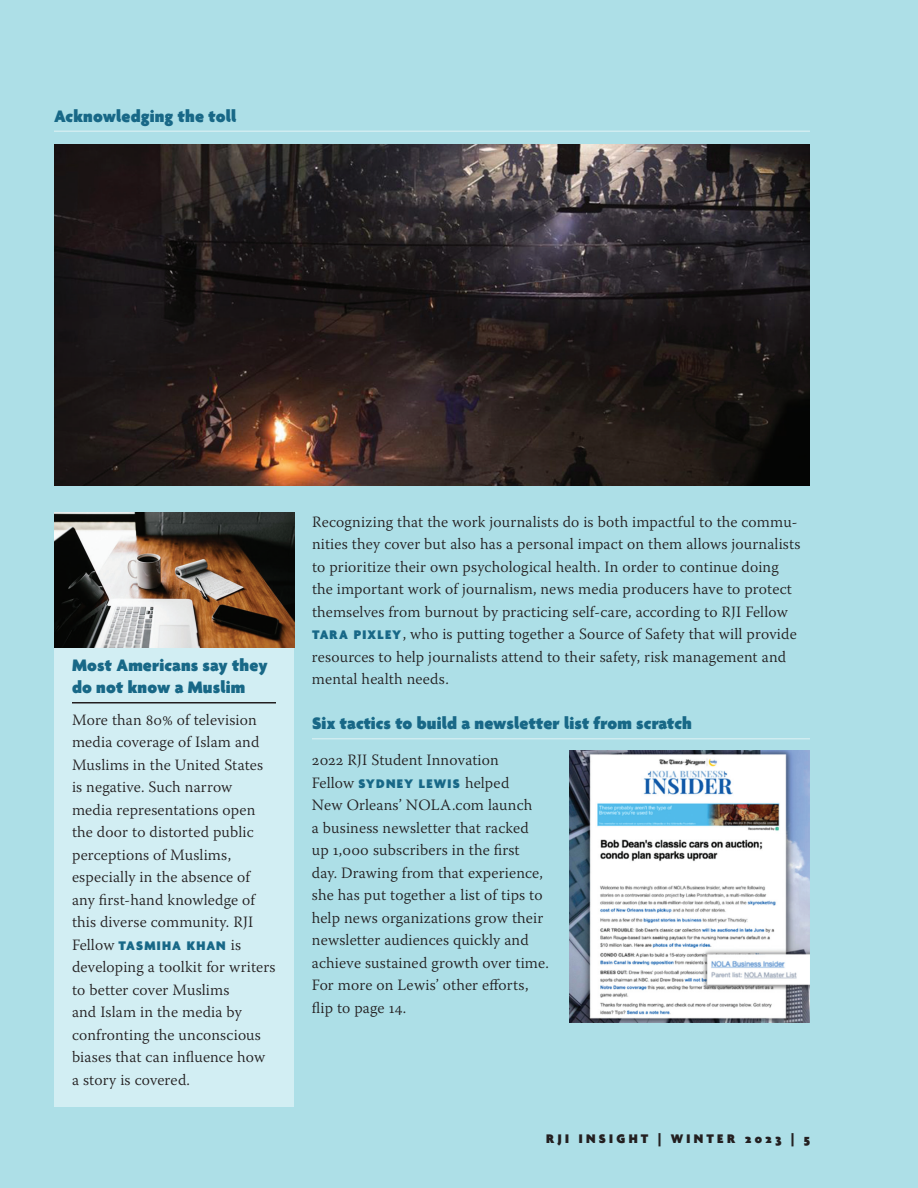
<style>
.page{position:relative;width:918px;height:1188px;background:#addfe7}
.page>*{position:absolute;margin:0;border:0;box-sizing:border-box;transform-origin:0 0}
.t1{font:900 18px/22.5px "Agenda One";letter-spacing:.01em;color:#186887}
.t2{font:300 15.75px/22.5px "Warnock Pro";letter-spacing:.01em;color:#231f20}
.t3{font:900 13.5px "Agenda One";letter-spacing:.25em;color:#231f20}
.t4{font:900 13.5px "Agenda One";letter-spacing:.07em;color:#186887}
.s1{font-family:"Warnock Pro";font-weight:300;font-size:15.75px;color:#231f20}
.s2{font-family:"Agenda One";font-weight:900;font-size:13.5px;color:#186887}
</style>
<div class="page">
<div style="left:54px;top:513px;width:240px;height:594px;background:#d2eef3"></div>
<img style="left:54px;top:144px;width:756px;height:342px">
<img style="left:570px;top:750px;width:240px;height:273px">
<img style="left:54px;top:512px;width:240px;height:135px">
<hr style="left:72px;top:702px;width:204px;height:2px;background:#231f20">
<hr style="left:312px;top:738px;width:498px;height:2px;background:#d0ecf0">
<hr style="left:54px;top:130px;width:756px;height:2px;background:#d0ecf0">
<p class="t1" style="left:54px;top:104px;width:184px">Acknowledging the toll</p>
<p class="t1" style="left:72px;top:653px;width:197px">Most Americans say they do not know a Muslim</p>
<p class="t2" style="left:72px;top:708px;width:193px">More than 80% of television media coverage of Islam and<br>Muslims in the United States is negative. Such narrow media representations open the door to distorted public perceptions of Muslims, especially in the absence of any first-hand knowledge of this diverse community. RJI</p>
<p class="t4" style="left:72px;top:937px;width:171px"><span class="s1">Fellow</span> TASMIHA KHAN <span class="s1">is</span></p>
<p class="t2" style="left:72px;top:955px;width:205px">developing a toolkit for writers to better cover Muslims<br>and Islam in the media by confronting the unconscious biases that can influence how a story is covered.</p>
<p class="t2" style="left:312px;top:510px;width:490px">Recognizing that the work journalists do is both impactful to the commu&shy;nities they cover but also has a personal impact on them allows journalists to prioritize their own psychological health. In order to continue doing the important work of journalism, news media producers have to protect themselves from burnout by practicing self-care, according to RJI Fellow <span class="s2">TARA PIXLEY</span>, who is putting together a Source of Safety that will provide resources to help journalists attend to their safety, risk management and mental health needs.</p>
<p class="t1" style="left:312px;top:712px;width:381px">Six tactics to build a newsletter list from scratch</p>
<p class="t2" style="left:312px;top:748px;width:239px">2022 RJI Student Innovation<br>Fellow <span class="s2">SYDNEY LEWIS</span> helped<br>New Orleans’ NOLA.com launch<br>a business newsletter that racked up 1,000 subscribers in the first day. Drawing from that experience, she has put together a list of tips to help news organizations grow their newsletter audiences quickly and achieve sustained growth over time.<br>For more on Lewis’ other efforts, flip to page 14.</p>
<p class="t3" style="left:546px;top:1131px;width:265px">RJI INSIGHT | WINTER 2023 | 5</p>
</div>
